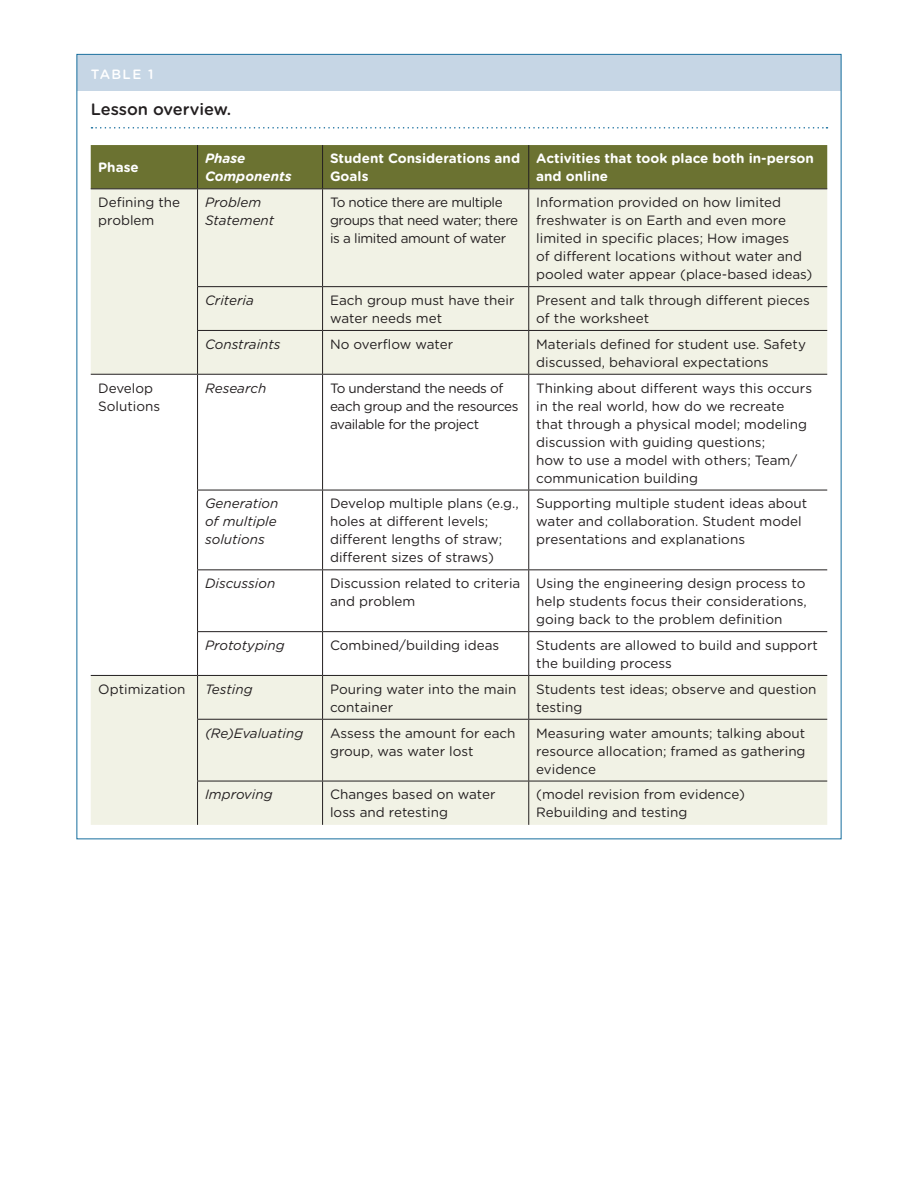
<style>
.page{position:relative;width:918px;height:1188px;background:#fff}
.page>*{position:absolute;margin:0;border:0;box-sizing:border-box;transform-origin:0 0}
.FIG_TITLE{font:500 16.5px "Gotham Rounded";color:#231f20}
.FIG_BODY_1{font:13.5px/18px "Gotham Rounded";color:#231f20}
.FIG_BODY_1-2{font:13.5px/18px "Gotham Rounded";letter-spacing:-.03em;color:#231f20}
.FIG_BODY_1-3{font:italic 13.5px/18px "Gotham Rounded";color:#231f20}
.FIG_BODY_1-4{font:700 13.5px/18px "Gotham Rounded";color:#fff}
.FIG_BODY_1-5{font:italic 700 13.5px/18px "Gotham Rounded";color:#fff}
.FIG_TABLE_BAR{font:500 13.5px "Gotham Rounded";letter-spacing:.1em;color:#fff}
</style>
<div class="page">
<div style="left:77px;top:55px;width:764px;height:36px;background:#c6d6e5"></div>
<svg style="left:92px;top:127px;width:735px;height:2px"></svg>
<div style="left:91px;top:145px;width:736px;height:43px;background:#6b7231"></div>
<svg style="left:91px;top:189px;width:736px;height:636px;fill:#f1f2e5"></svg>
<hr style="left:197px;top:145px;width:1px;height:43px;background:#231f20">
<hr style="left:322px;top:145px;width:1px;height:43px;background:#231f20">
<hr style="left:528px;top:145px;width:1px;height:43px;background:#231f20">
<hr style="left:91px;top:188px;width:107px;height:1px;background:#231f20">
<hr style="left:198px;top:188px;width:125px;height:1px;background:#231f20">
<hr style="left:197px;top:189px;width:1px;height:97px;background:#231f20">
<hr style="left:323px;top:188px;width:206px;height:1px;background:#231f20">
<hr style="left:322px;top:189px;width:1px;height:97px;background:#231f20">
<hr style="left:529px;top:188px;width:298px;height:1px;background:#231f20">
<hr style="left:528px;top:189px;width:1px;height:97px;background:#231f20">
<hr style="left:197px;top:286px;width:126px;height:1px;background:#231f20">
<hr style="left:197px;top:287px;width:1px;height:43px;background:#231f20">
<hr style="left:323px;top:286px;width:206px;height:1px;background:#231f20">
<hr style="left:322px;top:287px;width:1px;height:43px;background:#231f20">
<hr style="left:529px;top:286px;width:298px;height:1px;background:#231f20">
<hr style="left:528px;top:287px;width:1px;height:43px;background:#231f20">
<hr style="left:197px;top:330px;width:126px;height:1px;background:#231f20">
<hr style="left:197px;top:331px;width:1px;height:43px;background:#231f20">
<hr style="left:323px;top:330px;width:206px;height:1px;background:#231f20">
<hr style="left:322px;top:331px;width:1px;height:43px;background:#231f20">
<hr style="left:529px;top:330px;width:298px;height:1px;background:#231f20">
<hr style="left:528px;top:331px;width:1px;height:43px;background:#231f20">
<hr style="left:91px;top:374px;width:107px;height:1px;background:#231f20">
<hr style="left:198px;top:374px;width:125px;height:1px;background:#231f20">
<hr style="left:197px;top:375px;width:1px;height:115px;background:#231f20">
<hr style="left:323px;top:374px;width:206px;height:1px;background:#231f20">
<hr style="left:322px;top:375px;width:1px;height:115px;background:#231f20">
<hr style="left:529px;top:374px;width:298px;height:1px;background:#231f20">
<hr style="left:528px;top:375px;width:1px;height:115px;background:#231f20">
<hr style="left:197px;top:490px;width:126px;height:1px;background:#231f20">
<hr style="left:197px;top:490px;width:1px;height:79px;background:#231f20">
<hr style="left:323px;top:490px;width:206px;height:1px;background:#231f20">
<hr style="left:322px;top:490px;width:1px;height:79px;background:#231f20">
<hr style="left:529px;top:490px;width:298px;height:1px;background:#231f20">
<hr style="left:528px;top:490px;width:1px;height:79px;background:#231f20">
<hr style="left:197px;top:569px;width:126px;height:1px;background:#231f20">
<hr style="left:197px;top:570px;width:1px;height:61px;background:#231f20">
<hr style="left:323px;top:569px;width:206px;height:1px;background:#231f20">
<hr style="left:322px;top:570px;width:1px;height:61px;background:#231f20">
<hr style="left:529px;top:569px;width:298px;height:1px;background:#231f20">
<hr style="left:528px;top:570px;width:1px;height:61px;background:#231f20">
<hr style="left:197px;top:631px;width:126px;height:1px;background:#231f20">
<hr style="left:197px;top:632px;width:1px;height:43px;background:#231f20">
<hr style="left:323px;top:631px;width:206px;height:1px;background:#231f20">
<hr style="left:322px;top:632px;width:1px;height:43px;background:#231f20">
<hr style="left:529px;top:631px;width:298px;height:1px;background:#231f20">
<hr style="left:528px;top:632px;width:1px;height:43px;background:#231f20">
<hr style="left:91px;top:675px;width:107px;height:1px;background:#231f20">
<hr style="left:198px;top:675px;width:125px;height:1px;background:#231f20">
<hr style="left:197px;top:676px;width:1px;height:43px;background:#231f20">
<hr style="left:323px;top:675px;width:206px;height:1px;background:#231f20">
<hr style="left:322px;top:676px;width:1px;height:43px;background:#231f20">
<hr style="left:529px;top:675px;width:298px;height:1px;background:#231f20">
<hr style="left:528px;top:676px;width:1px;height:43px;background:#231f20">
<hr style="left:197px;top:719px;width:126px;height:1px;background:#231f20">
<hr style="left:197px;top:720px;width:1px;height:61px;background:#231f20">
<hr style="left:323px;top:719px;width:206px;height:1px;background:#231f20">
<hr style="left:322px;top:720px;width:1px;height:61px;background:#231f20">
<hr style="left:529px;top:719px;width:298px;height:1px;background:#231f20">
<hr style="left:528px;top:720px;width:1px;height:61px;background:#231f20">
<hr style="left:197px;top:781px;width:126px;height:1px;background:#231f20">
<hr style="left:197px;top:781px;width:1px;height:44px;background:#231f20">
<hr style="left:323px;top:781px;width:206px;height:1px;background:#231f20">
<hr style="left:322px;top:781px;width:1px;height:44px;background:#231f20">
<hr style="left:529px;top:781px;width:298px;height:1px;background:#231f20">
<hr style="left:528px;top:781px;width:1px;height:44px;background:#231f20">
<p class="FIG_TABLE_BAR" style="left:91px;top:65px;width:64px">TABLE 1</p>
<p class="FIG_TITLE" style="left:91px;top:97px;width:142px">Lesson overview.</p>
<p class="FIG_BODY_1-4" style="left:98px;top:158px;width:42px">Phase</p>
<p class="FIG_BODY_1-5" style="left:205px;top:149px;width:88px">Phase<br>Components</p>
<p class="FIG_BODY_1-4" style="left:330px;top:149px;width:192px">Student Considerations and<br>Goals</p>
<p class="FIG_BODY_1-4" style="left:536px;top:149px;width:279px">Activities that took place both in-person and online</p>
<p class="FIG_BODY_1" style="left:98px;top:193px;width:84px">Defining the problem</p>
<p class="FIG_BODY_1-3" style="left:205px;top:193px;width:71px">Problem<br>Statement</p>
<p class="FIG_BODY_1-2" style="left:330px;top:193px;width:190px">To notice there are multiple groups that need water; there is a limited amount of water</p>
<p class="FIG_BODY_1" style="left:536px;top:193px;width:278px">Information provided on how limited freshwater is on Earth and even more limited in specific places; How images<br>of different locations without water and pooled water appear (place-based ideas)</p>
<p class="FIG_BODY_1-3" style="left:205px;top:291px;width:50px">Criteria</p>
<p class="FIG_BODY_1" style="left:330px;top:291px;width:186px">Each group must have their water needs met</p>
<p class="FIG_BODY_1" style="left:536px;top:291px;width:275px">Present and talk through different pieces of the worksheet</p>
<p class="FIG_BODY_1-3" style="left:205px;top:334px;width:77px">Constraints</p>
<p class="FIG_BODY_1" style="left:330px;top:334px;width:125px">No overflow water</p>
<p class="FIG_BODY_1" style="left:536px;top:334px;width:271px">Materials defined for student use. Safety discussed, behavioral expectations</p>
<p class="FIG_BODY_1" style="left:98px;top:378px;width:63px">Develop<br>Solutions</p>
<p class="FIG_BODY_1-3" style="left:205px;top:378px;width:63px">Research</p>
<p class="FIG_BODY_1-2" style="left:330px;top:378px;width:190px">To understand the needs of each group and the resources available for the project</p>
<p class="FIG_BODY_1" style="left:536px;top:378px;width:277px">Thinking about different ways this occurs in the real world, how do we recreate that through a physical model; modeling discussion with guiding questions;<br>how to use a model with others; Team/ communication building</p>
<p class="FIG_BODY_1-3" style="left:205px;top:494px;width:75px">Generation of multiple solutions</p>
<p class="FIG_BODY_1" style="left:330px;top:494px;width:190px">Develop multiple plans (e.g., holes at different levels; different lengths of straw; different sizes of straws)</p>
<p class="FIG_BODY_1" style="left:536px;top:494px;width:273px">Supporting multiple student ideas about water and collaboration. Student model presentations and explanations</p>
<p class="FIG_BODY_1-3" style="left:205px;top:574px;width:72px">Discussion</p>
<p class="FIG_BODY_1" style="left:330px;top:574px;width:192px">Discussion related to criteria and problem</p>
<p class="FIG_BODY_1" style="left:536px;top:574px;width:272px;text-align:justify">Using the engineering design process to help students focus their considerations, going back to the problem definition</p>
<p class="FIG_BODY_1-3" style="left:205px;top:636px;width:81px">Prototyping</p>
<p class="FIG_BODY_1" style="left:330px;top:636px;width:171px">Combined/building ideas</p>
<p class="FIG_BODY_1" style="left:536px;top:636px;width:283px">Students are allowed to build and support the building process</p>
<p class="FIG_BODY_1" style="left:98px;top:679px;width:89px">Optimization</p>
<p class="FIG_BODY_1-3" style="left:205px;top:679px;width:49px">Testing</p>
<p class="FIG_BODY_1" style="left:330px;top:679px;width:188px">Pouring water into the main container</p>
<p class="FIG_BODY_1" style="left:536px;top:679px;width:282px">Students test ideas; observe and question testing</p>
<p class="FIG_BODY_1-3" style="left:205px;top:723px;width:100px">(Re)Evaluating</p>
<p class="FIG_BODY_1" style="left:330px;top:723px;width:187px">Assess the amount for each group, was water lost</p>
<p class="FIG_BODY_1" style="left:536px;top:723px;width:271px;text-align:justify">Measuring water amounts; talking about resource allocation; framed as gathering evidence</p>
<p class="FIG_BODY_1-3" style="left:205px;top:785px;width:69px">Improving</p>
<p class="FIG_BODY_1" style="left:330px;top:785px;width:167px">Changes based on water loss and retesting</p>
<p class="FIG_BODY_1" style="left:536px;top:785px;width:210px">(model revision from evidence)<br>Rebuilding and testing</p>
</div>
